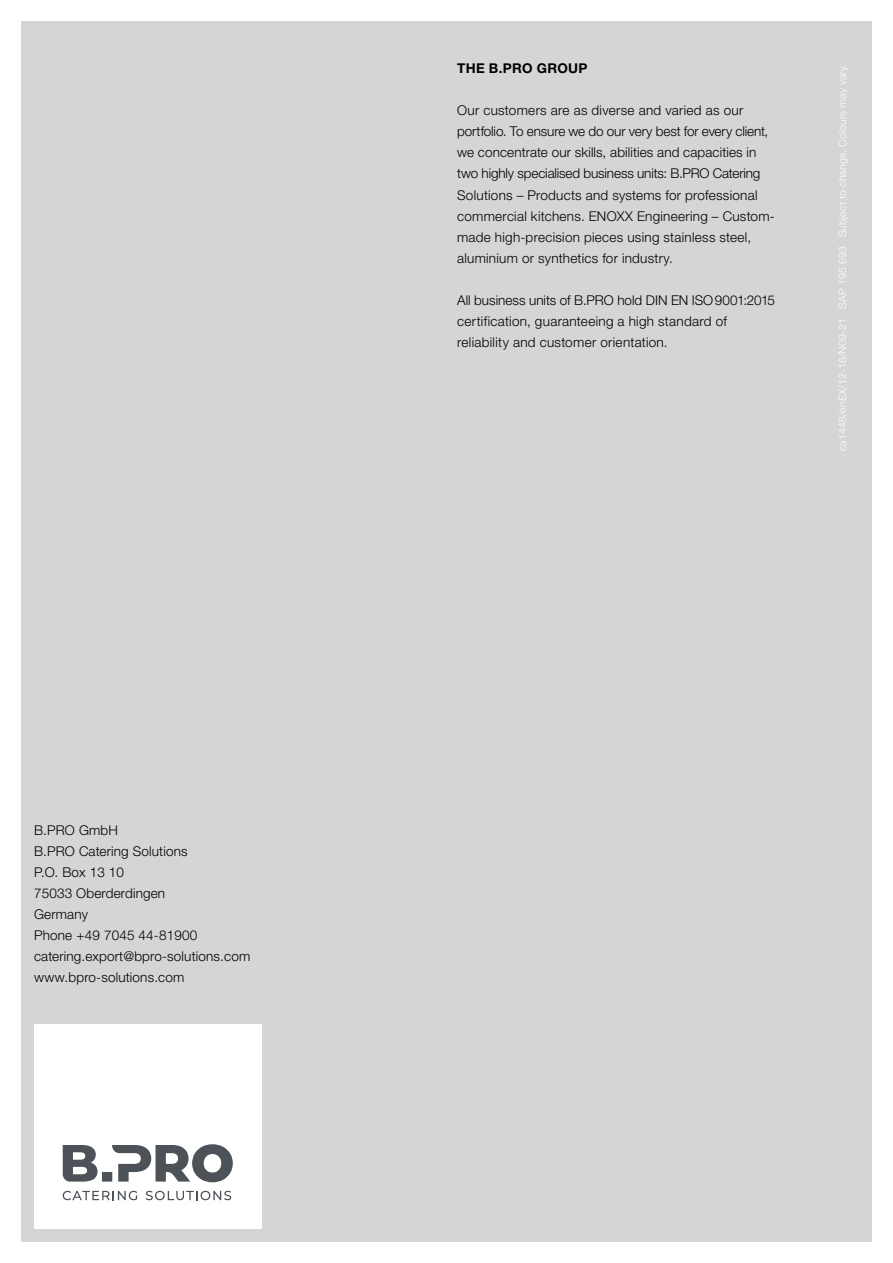
<style>
.page{position:relative;width:893px;height:1263px;background:#fff}
.page>*{position:absolute;margin:0;border:0;box-sizing:border-box;transform-origin:0 0}
.t1{font:300 13.5px/21px "Helvetica Neue LTW1 G";letter-spacing:.01em;color:#000}
.t2{font:700 13.5px "Helvetica Neue LTW1 G";letter-spacing:.025em;color:#000}
.t3{font:300 10.5px "Helvetica Neue LTW1 G";letter-spacing:.01em;color:#fff}
</style>
<div class="page">
<div style="left:21px;top:21px;width:851px;height:1221px;background:#d5d4d6"></div>
<div style="left:34px;top:1025px;width:227px;height:204px;background:#fff"></div>
<svg style="left:63px;top:1144px;width:170px;height:38px"></svg>
<svg style="left:63px;top:1191px;width:74px;height:9px"></svg>
<svg style="left:146px;top:1191px;width:85px;height:9px"></svg>
<p class="t1" style="left:34px;top:820px;width:218px">B.PRO GmbH<br>B.PRO Catering Solutions<br>P.O. Box 13 10<br>75033 Oberderdingen<br>Germany<br>Phone +49 7045 44-81900 catering.export@bpro-solutions.com www.bpro-solutions.com</p>
<p class="t2" style="left:457px;top:60px;width:132px">THE B.PRO GROUP</p>
<p class="t1" style="left:457px;top:100px;width:319px">Our customers are as diverse and varied as our portfolio. To ensure we do our very best for every client, we concentrate our skills, abilities and capacities in two highly specialised business units: B.PRO Catering Solutions – Products and systems for professional commercial kitchens. ENOXX Engineering – Custom&shy;made high-precision pieces using stainless steel, aluminium or synthetics for industry.</p>
<p class="t1" style="left:457px;top:289px;width:319px">All business units of B.PRO hold DIN EN ISO9001:2015 certification, guaranteeing a high standard of reliability and customer orientation.</p>
<p class="t3" style="left:836px;top:451px;width:389px;rotate:-90deg">ca1448/enEX/12-16/N09-21 SAP 195 693 Subject to change. Colours may vary.</p>
</div>
